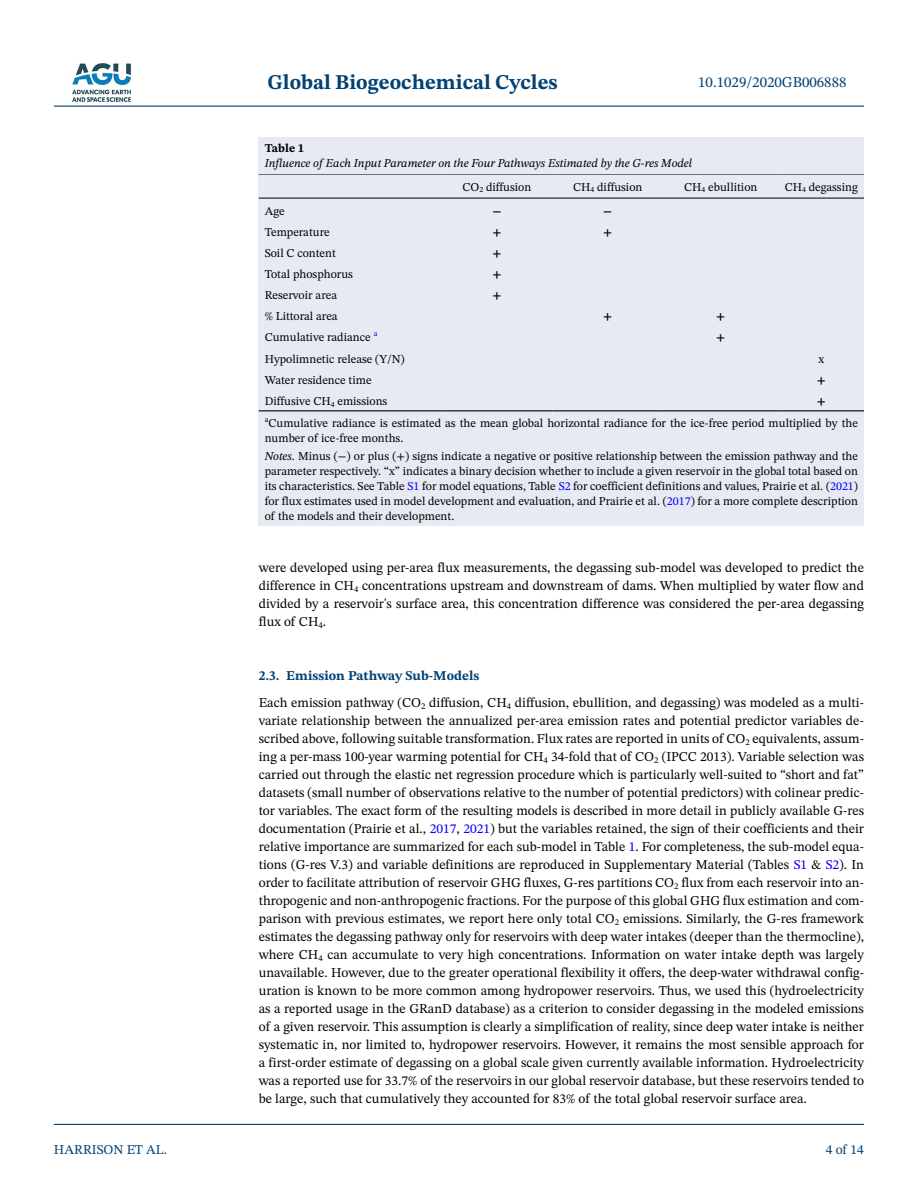
<style>
.page{position:relative;width:918px;height:1188px;background:#fff}
.page>*{position:absolute;margin:0;border:0;box-sizing:border-box;transform-origin:0 0}
.t1{font:700 21px "STIX Two Text";color:#004174}
.t2{font:15px "STIX Two Text";color:#004174}
.t3{font:13.5px/18px "STIX Two Text";color:#000;text-align:justify}
.t4{font:13.5px "STIX Two Text";color:#004174}
.t5{font:12px/15px "STIX Two Text";color:#000}
.t6{font:italic 12px "STIX Two Text";color:#000}
.t7{font:700 12px "STIX Two Text";color:#000}
.t8{font:7.8px "STIX Two Text";color:#000}
.s1{font-style:italic}
.s2{color:#00f}
.s3{font-weight:700;color:#004174}
</style>
<div class="page">
<hr style="left:54px;top:106px;width:810px;height:1px;background:#004174">
<hr style="left:54px;top:1124px;width:810px;height:1px;background:#004174">
<img style="left:72px;top:63px;width:59px;height:39px">
<div style="left:259px;top:173px;width:605px;height:353px;background:#e7eaf2"></div>
<hr style="left:259px;top:173px;width:183px;height:2px;background:#000">
<hr style="left:259px;top:198px;width:183px;height:1px;background:#000">
<hr style="left:442px;top:173px;width:110px;height:2px;background:#000">
<hr style="left:442px;top:198px;width:110px;height:1px;background:#000">
<hr style="left:552px;top:173px;width:111px;height:2px;background:#000">
<hr style="left:552px;top:198px;width:111px;height:1px;background:#000">
<hr style="left:663px;top:173px;width:115px;height:2px;background:#000">
<hr style="left:663px;top:198px;width:115px;height:1px;background:#000">
<hr style="left:778px;top:173px;width:86px;height:2px;background:#000">
<hr style="left:778px;top:198px;width:86px;height:1px;background:#000">
<hr style="left:259px;top:410px;width:183px;height:1px;background:#000">
<hr style="left:442px;top:410px;width:110px;height:1px;background:#000">
<hr style="left:552px;top:410px;width:111px;height:1px;background:#000">
<hr style="left:663px;top:410px;width:115px;height:1px;background:#000">
<hr style="left:778px;top:410px;width:86px;height:1px;background:#000">
<div style="left:259px;top:137px;width:605px;height:36px;background:#e7eaf2"></div>
<p class="t4" style="left:54px;top:1140px;width:115px">HARRISON ET AL.</p>
<h1 class="t1" style="left:267px;top:67px;width:292px">Global Biogeochemical Cycles</h1>
<p class="t2" style="left:698px;top:72px;width:150px">10.1029/2020GB006888</p>
<p class="t7" style="left:265px;top:140px;width:41px">Table 1</p>
<p class="t6" style="left:265px;top:155px;width:429px">Influence of Each Input Parameter on the Four Pathways Estimated by the G-res Model</p>
<p class="t5" style="left:463px;top:179px;width:70px">CO<sub>2</sub> diffusion</p>
<p class="t5" style="left:573px;top:179px;width:71px">CH<sub>4</sub> diffusion</p>
<p class="t5" style="left:684px;top:179px;width:75px">CH<sub>4</sub> ebullition</p>
<p class="t5" style="left:785px;top:179px;width:75px">CH<sub>4</sub> degassing</p>
<p class="t5" style="left:265px;top:203px;width:22px">Age</p>
<p class="t7" style="left:492px;top:202px;width:11px">−</p>
<p class="t7" style="left:603px;top:202px;width:11px">−</p>
<p class="t5" style="left:265px;top:224px;width:66px">Temperature</p>
<p class="t7" style="left:492px;top:223px;width:11px">+</p>
<p class="t7" style="left:603px;top:223px;width:11px">+</p>
<p class="t5" style="left:265px;top:245px;width:73px">Soil C content</p>
<p class="t7" style="left:492px;top:244px;width:11px">+</p>
<p class="t5" style="left:265px;top:266px;width:90px">Total phosphorus</p>
<p class="t7" style="left:492px;top:265px;width:11px">+</p>
<p class="t5" style="left:265px;top:288px;width:74px">Reservoir area</p>
<p class="t7" style="left:492px;top:287px;width:11px">+</p>
<p class="t5" style="left:265px;top:309px;width:74px">% Littoral area</p>
<p class="t7" style="left:603px;top:308px;width:11px">+</p>
<p class="t7" style="left:716px;top:308px;width:11px">+</p>
<p class="t5" style="left:265px;top:330px;width:114px">Cumulative radiance <sup>a</sup></p>
<p class="t7" style="left:716px;top:329px;width:11px">+</p>
<p class="t5" style="left:265px;top:351px;width:142px">Hypolimnetic release (Y/N)</p>
<p class="t5" style="left:818px;top:351px;width:7px">x</p>
<p class="t5" style="left:265px;top:372px;width:108px">Water residence time</p>
<p class="t7" style="left:817px;top:371px;width:11px">+</p>
<p class="t5" style="left:265px;top:393px;width:124px">Diffusive CH<sub>4</sub> emissions</p>
<p class="t7" style="left:817px;top:392px;width:11px">+</p>
<p class="t8" style="left:265px;top:414px;width:5px">a</p>
<p class="t5" style="left:265px;top:416px;width:595px;text-indent:4px">Cumulative radiance is estimated as the mean global horizontal radiance for the ice-free period multiplied by the number of ice-free months.</p>
<p class="t5" style="left:265px;top:448px;width:595px;text-align:justify"><span class="s1">Notes</span>. Minus (−) or plus (+) signs indicate a negative or positive relationship between the emission pathway and the parameter respectively. “x” indicates a binary decision whether to include a given reservoir in the global total based on its characteristics. See Table <span class="s2">S1</span> for model equations, Table <span class="s2">S2</span> for coefficient definitions and values, Prairie et al. (<span class="s2">2021</span>) for flux estimates used in model development and evaluation, and Prairie et al. (<span class="s2">2017</span>) for a more complete description of the models and their development.</p>
<p class="t3" style="left:259px;top:558px;width:607px">were developed using per-area flux measurements, the degassing sub-model was developed to predict the difference in CH<sub>4</sub> concentrations upstream and downstream of dams. When multiplied by water flow and divided by a reservoir's surface area, this concentration difference was considered the per-area degassing flux of CH<sub>4</sub>.</p>
<p class="t3" style="left:259px;top:662px;width:607px;line-height:27px"><span class="s3">2.3. Emission Pathway Sub-Models<br></span>Each emission pathway (CO<sub>2</sub> diffusion, CH<sub>4</sub> diffusion, ebullition, and degassing) was modeled as a multi-</p>
<p class="t3" style="left:259px;top:711px;width:607px">variate relationship between the annualized per-area emission rates and potential predictor variables de&shy;scribed above, following suitable transformation. Flux rates are reported in units of CO<sub>2</sub> equivalents, assum&shy;ing a per-mass 100-year warming potential for CH<sub>4</sub> 34-fold that of CO<sub>2</sub> (IPCC 2013). Variable selection was carried out through the elastic net regression procedure which is particularly well-suited to “short and fat” datasets (small number of observations relative to the number of potential predictors) with colinear predic&shy;tor variables. The exact form of the resulting models is described in more detail in publicly available G-res documentation (Prairie et al., <span class="s2">2017</span>, <span class="s2">2021</span>) but the variables retained, the sign of their coefficients and their relative importance are summarized for each sub-model in Table <span class="s2">1</span>. For completeness, the sub-model equa&shy;tions (G-res V.3) and variable definitions are reproduced in Supplementary Material (Tables <span class="s2">S1</span> &amp; <span class="s2">S2</span>). In order to facilitate attribution of reservoir GHG fluxes, G-res partitions CO<sub>2</sub> flux from each reservoir into an&shy;thropogenic and non-anthropogenic fractions. For the purpose of this global GHG flux estimation and com&shy;parison with previous estimates, we report here only total CO<sub>2</sub> emissions. Similarly, the G-res framework estimates the degassing pathway only for reservoirs with deep water intakes (deeper than the thermocline), where CH<sub>4</sub> can accumulate to very high concentrations. Information on water intake depth was largely unavailable. However, due to the greater operational flexibility it offers, the deep-water withdrawal config&shy;uration is known to be more common among hydropower reservoirs. Thus, we used this (hydroelectricity as a reported usage in the GRanD database) as a criterion to consider degassing in the modeled emissions of a given reservoir. This assumption is clearly a simplification of reality, since deep water intake is neither systematic in, nor limited to, hydropower reservoirs. However, it remains the most sensible approach for a first-order estimate of degassing on a global scale given currently available information. Hydroelectricity was a reported use for 33.7% of the reservoirs in our global reservoir database, but these reservoirs tended to be large, such that cumulatively they accounted for 83% of the total global reservoir surface area.</p>
<p class="t4" style="left:826px;top:1140px;width:40px">4 of 14</p>
</div>
